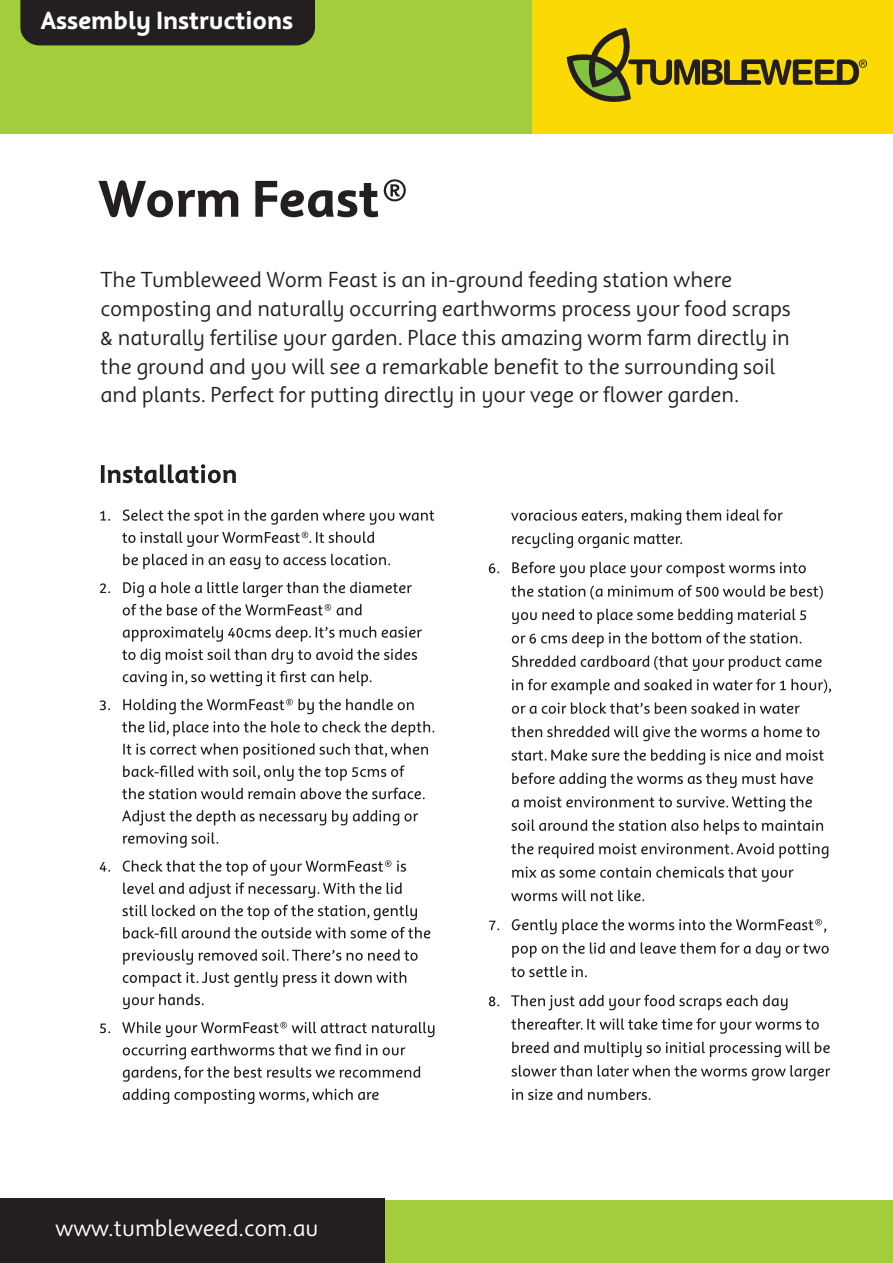
<style>
.page{position:relative;width:893px;height:1263px;background:#fff}
.page>*{position:absolute;margin:0;border:0;box-sizing:border-box;transform-origin:0 0}
.t1{font:700 57px "Harmony Text";color:#231f20}
.t2{font:700 27.45px "Harmony Text";color:#fff}
.t3{font:25.5px "Harmony Display";color:#fff}
.t4{font:24px/28.8px "Harmony Display";color:#231f20}
</style>
<div class="page">
<div style="left:0;top:0;width:893px;height:134px;background:#a3cd3b"></div>
<div style="left:532px;top:0;width:361px;height:134px;background:#fbd905"></div>
<svg style="left:567px;top:28px;width:300px;height:74px"></svg>
<div style="left:0;top:1200px;width:893px;height:63px;background:#a3cd3b"></div>
<div style="left:0;top:1198px;width:384px;height:65px;background:#231f20"></div>
<div style="left:20px;top:0;width:295px;height:45px;background:#231f20"></div>
<svg style="left:101px;top:464px;width:135px;height:19px"></svg>
<svg style="left:512px;top:1088px;width:139px;height:12px"></svg>
<svg style="left:512px;top:1065px;width:318px;height:15px"></svg>
<svg style="left:512px;top:1042px;width:318px;height:15px"></svg>
<svg style="left:511px;top:1018px;width:308px;height:16px"></svg>
<svg style="left:489px;top:995px;width:298px;height:15px"></svg>
<svg style="left:511px;top:966px;width:76px;height:11px"></svg>
<svg style="left:512px;top:942px;width:317px;height:16px"></svg>
<svg style="left:489px;top:919px;width:337px;height:15px"></svg>
<svg style="left:511px;top:890px;width:133px;height:11px"></svg>
<svg style="left:512px;top:866px;width:281px;height:16px"></svg>
<svg style="left:511px;top:843px;width:317px;height:15px"></svg>
<svg style="left:512px;top:819px;width:311px;height:16px"></svg>
<svg style="left:512px;top:796px;width:300px;height:15px"></svg>
<svg style="left:512px;top:772px;width:301px;height:16px"></svg>
<svg style="left:512px;top:749px;width:312px;height:16px"></svg>
<svg style="left:511px;top:726px;width:308px;height:15px"></svg>
<svg style="left:512px;top:702px;width:288px;height:12px"></svg>
<svg style="left:512px;top:679px;width:319px;height:15px"></svg>
<svg style="left:512px;top:656px;width:310px;height:15px"></svg>
<svg style="left:512px;top:632px;width:289px;height:15px"></svg>
<svg style="left:512px;top:609px;width:294px;height:15px"></svg>
<svg style="left:511px;top:585px;width:312px;height:15px"></svg>
<svg style="left:489px;top:562px;width:317px;height:15px"></svg>
<svg style="left:512px;top:533px;width:170px;height:15px"></svg>
<svg style="left:511px;top:509px;width:272px;height:16px"></svg>
<svg style="left:123px;top:1088px;width:256px;height:16px"></svg>
<svg style="left:123px;top:1066px;width:297px;height:16px"></svg>
<svg style="left:123px;top:1044px;width:282px;height:15px"></svg>
<svg style="left:100px;top:1022px;width:334px;height:15px"></svg>
<svg style="left:123px;top:994px;width:81px;height:15px"></svg>
<svg style="left:123px;top:971px;width:283px;height:16px"></svg>
<svg style="left:123px;top:949px;width:295px;height:16px"></svg>
<svg style="left:123px;top:927px;width:307px;height:11px"></svg>
<svg style="left:122px;top:905px;width:295px;height:15px"></svg>
<svg style="left:123px;top:882px;width:279px;height:16px"></svg>
<svg style="left:100px;top:860px;width:306px;height:16px"></svg>
<svg style="left:123px;top:832px;width:95px;height:16px"></svg>
<svg style="left:122px;top:810px;width:296px;height:15px"></svg>
<svg style="left:122px;top:788px;width:303px;height:11px"></svg>
<svg style="left:123px;top:765px;width:282px;height:16px"></svg>
<svg style="left:123px;top:743px;width:305px;height:15px"></svg>
<svg style="left:122px;top:721px;width:312px;height:15px"></svg>
<svg style="left:100px;top:699px;width:314px;height:15px"></svg>
<svg style="left:123px;top:671px;width:249px;height:15px"></svg>
<svg style="left:122px;top:649px;width:295px;height:15px"></svg>
<svg style="left:123px;top:626px;width:299px;height:16px"></svg>
<svg style="left:123px;top:604px;width:239px;height:11px"></svg>
<svg style="left:100px;top:582px;width:312px;height:15px"></svg>
<svg style="left:123px;top:554px;width:267px;height:15px"></svg>
<svg style="left:122px;top:532px;width:252px;height:15px"></svg>
<svg style="left:100px;top:509px;width:334px;height:16px"></svg>
<p class="t2" style="left:41px;top:6px;width:254px">Assembly Instructions</p>
<h1 class="t1" style="left:98px;top:168px;width:313px">Worm Feast®</h1>
<p class="t4" style="left:100px;top:266px;width:692px">The Tumbleweed Worm Feast is an in-ground feeding station where composting and naturally occurring earthworms process your food scraps &amp; naturally fertilise your garden. Place this amazing worm farm directly in the ground and you will see a remarkable benefit to the surrounding soil and plants. Perfect for putting directly in your vege or flower garden.</p>
<p class="t3" style="left:56px;top:1215px;width:264px">www.tumbleweed.com.au</p>
</div>
